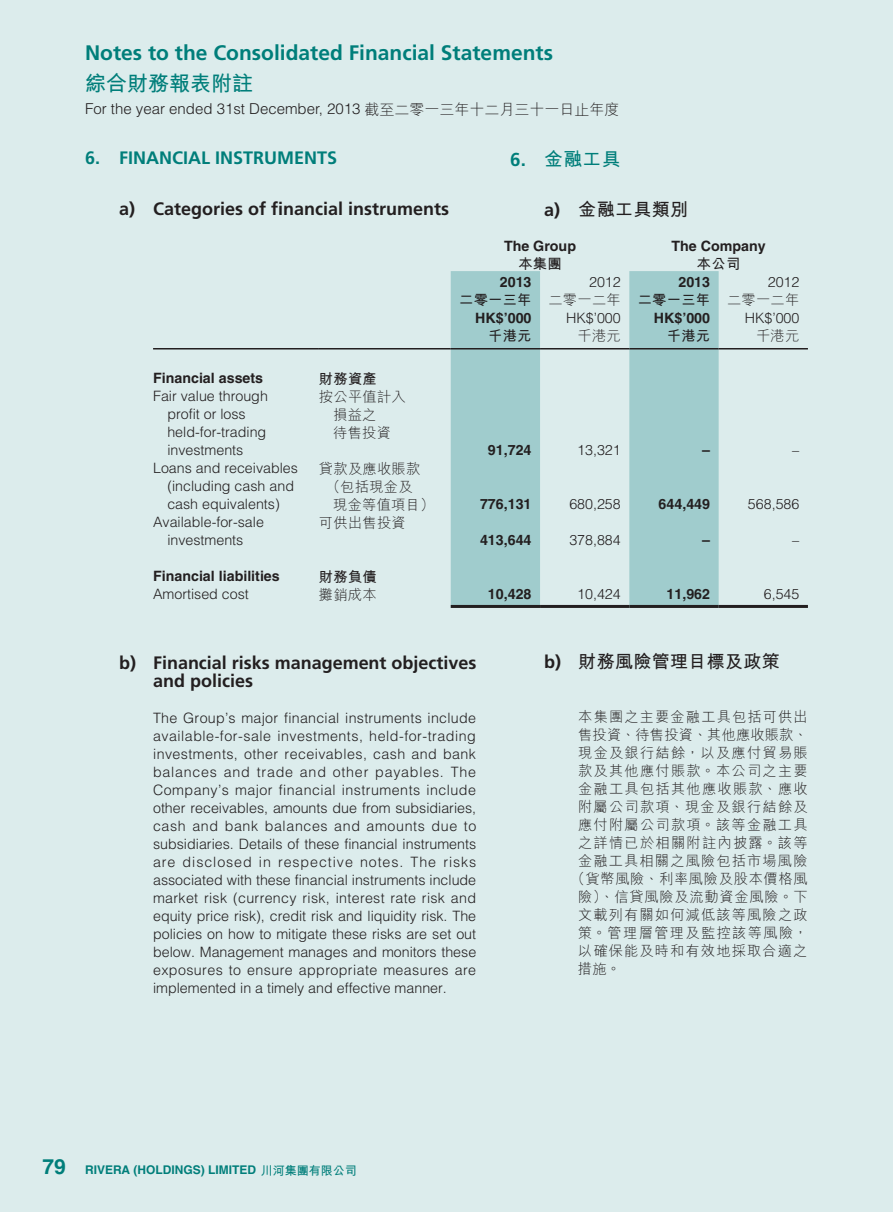
<style>
.page{position:relative;width:893px;height:1212px;background:#dcecec}
.page>*{position:absolute;margin:0;border:0;box-sizing:border-box;transform-origin:0 0}
.t1{font:700 21px "Frutiger LT Std";color:#007e7a}
.t2{font:700 21px "M Hei HK";color:#007e7a}
.t3{font:700 18.75px "M Hei HK";color:#007e7a}
.t4{font:700 18px/18px "Frutiger LT Std";color:#231f20}
.t5{font:700 18px "Frutiger LT Std";color:#007e7a}
.t6{font:700 18px "M Hei HK";letter-spacing:.02em;color:#231f20}
.t7{font:300 15px "Helvetica LT Std";color:#231f20}
.t8{font:300 14.25px/18px "Helvetica LT Std";color:#231f20}
.t9{font:300 14.25px "M Hei HK";letter-spacing:.08em;color:#231f20}
.t10{font:700 14.25px "Helvetica LT Std";color:#231f20}
.t11{font:700 14.25px "M Hei HK";letter-spacing:.02em;color:#231f20}
.t12{font:300 14.25px/18px "M Hei HK";letter-spacing:.02em;color:#231f20}
.t13{font:300 14.25px "M Hei HK";letter-spacing:.01em;color:#231f20}
.t14{font:300 14.25px "M Hei HK";letter-spacing:.045em;color:#231f20}
.t15{font:300 14.25px "M Hei HK";letter-spacing:.05em;color:#231f20}
.t16{font:700 12px "Helvetica LT Std";color:#007e7a}
.s1{font-family:"M Hei HK"}
.s2{font-family:"Frutiger LT Std"}
.s3{font-weight:300}
.s4{font-size:21px}
</style>
<div class="page">
<svg style="left:451px;top:271px;width:268px;height:334px;fill:#a0cccd"></svg>
<hr style="left:153px;top:348px;width:166px;height:1px;background:#231f20">
<hr style="left:319px;top:348px;width:132px;height:1px;background:#231f20">
<hr style="left:451px;top:348px;width:89px;height:1px;background:#231f20">
<hr style="left:540px;top:348px;width:89px;height:1px;background:#231f20">
<hr style="left:629px;top:348px;width:90px;height:1px;background:#231f20">
<hr style="left:719px;top:348px;width:89px;height:1px;background:#231f20">
<hr style="left:451px;top:605px;width:89px;height:3px;background:#231f20">
<hr style="left:540px;top:605px;width:89px;height:3px;background:#231f20">
<hr style="left:629px;top:605px;width:90px;height:3px;background:#231f20">
<hr style="left:719px;top:605px;width:89px;height:3px;background:#231f20">
<h1 class="t1" style="left:85px;top:40px;width:469px">Notes to the Consolidated Financial Statements</h1>
<h1 class="t2" style="left:85px;top:68px;width:169px">綜合財務報表附註</h1>
<p class="t7" style="left:85px;top:100px;width:536px">For the year ended 31st December, 2013 <span class="s1">截至二零一三年十二月三十一日止年度</span></p>
<p class="t5" style="left:85px;top:147px;width:254px">6. FINANCIAL INSTRUMENTS</p>
<p class="t4" style="left:119px;top:199px;width:332px">a) Categories of financial instruments</p>
<p class="t10" style="left:153px;top:369px;width:112px">Financial assets</p>
<p class="t11" style="left:319px;top:368px;width:59px">財務資產</p>
<p class="t8" style="left:167px;top:387px;width:102px;text-indent:-14px">Fair value through profit or loss held-for-trading investments</p>
<p class="t12" style="left:333px;top:387px;width:74px;text-indent:-14px">按公平值計入損益之<br>待售投資</p>
<h2 class="t3" style="left:510px;top:145px;width:112px"><span class="s2">6.</span> 金融工具</h2>
<p class="t6" style="left:544px;top:197px;width:145px"><span class="s2">a)</span> 金融工具類別</p>
<p class="t10" style="left:504px;top:237px;width:74px">The Group</p>
<p class="t10" style="left:671px;top:237px;width:96px">The Company</p>
<p class="t11" style="left:518px;top:254px;width:45px">本集團</p>
<p class="t11" style="left:697px;top:254px;width:45px">本公司</p>
<p class="t10" style="left:500px;top:273px;width:33px">2013</p>
<p class="t8" style="left:589px;top:272px;width:33px">2012</p>
<p class="t10" style="left:678px;top:273px;width:33px">2013</p>
<p class="t8" style="left:768px;top:272px;width:33px">2012</p>
<p class="t11" style="left:459px;top:290px;width:342px">二零一三年 <span class="s3">二零一二年</span> 二零一三年 <span class="s3">二零一二年</span></p>
<p class="t10" style="left:475px;top:309px;width:58px">HK$’000</p>
<p class="t8" style="left:566px;top:308px;width:56px">HK$’000</p>
<p class="t10" style="left:654px;top:309px;width:58px">HK$’000</p>
<p class="t8" style="left:745px;top:308px;width:56px">HK$’000</p>
<p class="t11" style="left:488px;top:326px;width:45px">千港元</p>
<p class="t9" style="left:577px;top:329px;width:45px">千港元</p>
<p class="t11" style="left:667px;top:326px;width:45px">千港元</p>
<p class="t9" style="left:756px;top:329px;width:45px">千港元</p>
<p class="t10" style="left:488px;top:441px;width:45px">91,724</p>
<p class="t8" style="left:577px;top:441px;width:45px">13,321</p>
<p class="t10" style="left:702px;top:441px;width:9px">–</p>
<p class="t8" style="left:792px;top:441px;width:9px">–</p>
<p class="t8" style="left:167px;top:459px;width:132px;text-indent:-14px">Loans and receivables (including cash and cash equivalents)</p>
<p class="t12" style="left:319px;top:459px;width:103px">貸款及應收賬款</p>
<p class="t9" style="left:326px;top:479px;width:88px">（包括現金及</p>
<p class="t9" style="left:333px;top:497px;width:103px">現金等值項目）</p>
<p class="t10" style="left:480px;top:495px;width:53px">776,131</p>
<p class="t8" style="left:569px;top:495px;width:53px">680,258</p>
<p class="t10" style="left:659px;top:495px;width:53px">644,449</p>
<p class="t8" style="left:748px;top:495px;width:53px">568,586</p>
<p class="t8" style="left:153px;top:513px;width:112px;text-align:center">Available-for-sale investments</p>
<p class="t9" style="left:319px;top:515px;width:88px">可供出售投資</p>
<p class="t10" style="left:480px;top:531px;width:53px">413,644</p>
<p class="t8" style="left:569px;top:531px;width:53px">378,884</p>
<p class="t10" style="left:702px;top:531px;width:9px">–</p>
<p class="t8" style="left:792px;top:531px;width:9px">–</p>
<p class="t10" style="left:153px;top:567px;width:128px">Financial liabilities</p>
<p class="t11" style="left:319px;top:566px;width:59px">財務負債</p>
<p class="t8" style="left:153px;top:585px;width:97px">Amortised cost</p>
<p class="t9" style="left:319px;top:587px;width:59px">攤銷成本</p>
<p class="t10" style="left:488px;top:585px;width:45px">10,428</p>
<p class="t8" style="left:577px;top:585px;width:45px">10,424</p>
<p class="t10" style="left:666px;top:585px;width:45px">11,962</p>
<p class="t8" style="left:764px;top:585px;width:37px">6,545</p>
<p class="t4" style="left:153px;top:654px;width:325px;text-indent:-34px">b) Financial risks management objectives and policies</p>
<p class="t8" style="left:153px;top:709px;width:325px;text-align:justify">The Group’s major financial instruments include available-for-sale investments, held-for-trading investments, other receivables, cash and bank balances and trade and other payables. The Company’s major financial instruments include other receivables, amounts due from subsidiaries, cash and bank balances and amounts due to subsidiaries. Details of these financial instruments are disclosed in respective notes. The risks associated with these financial instruments include market risk (currency risk, interest rate risk and equity price risk), credit risk and liquidity risk. The policies on how to mitigate these risks are set out below. Management manages and monitors these exposures to ensure appropriate measures are implemented in a timely and effective manner.</p>
<p class="t16" style="left:43px;top:1162px;width:316px"><span class="s4">79</span> RIVERA (HOLDINGS) LIMITED <span class="s1">川河集團有限公司</span></p>
<p class="t6" style="left:544px;top:648px;width:237px"><span class="s2">b)</span> 財務風險管理目標及政策</p>
<p class="t9" style="left:578px;top:709px;width:231px">本集團之主要金融工具包括可供出</p>
<p class="t13" style="left:578px;top:727px;width:231px">售投資、待售投資、其他應收賬款、</p>
<p class="t9" style="left:578px;top:745px;width:231px">現金及銀行結餘，以及應付貿易賬</p>
<p class="t9" style="left:578px;top:763px;width:231px">款及其他應付賬款。本公司之主要</p>
<p class="t9" style="left:578px;top:781px;width:231px">金融工具包括其他應收賬款、應收</p>
<p class="t9" style="left:578px;top:799px;width:231px">附屬公司款項、現金及銀行結餘及</p>
<p class="t9" style="left:578px;top:817px;width:231px">應付附屬公司款項。該等金融工具</p>
<p class="t9" style="left:578px;top:835px;width:231px">之詳情已於相關附註內披露。該等</p>
<p class="t9" style="left:578px;top:853px;width:231px">金融工具相關之風險包括市場風險</p>
<p class="t14" style="left:571px;top:871px;width:238px">（貨幣風險、利率風險及股本價格風</p>
<p class="t15" style="left:578px;top:889px;width:231px">險）、信貸風險及流動資金風險。下</p>
<p class="t9" style="left:578px;top:907px;width:231px">文載列有關如何減低該等風險之政</p>
<p class="t9" style="left:578px;top:925px;width:231px">策。管理層管理及監控該等風險，</p>
<p class="t9" style="left:578px;top:943px;width:231px">以確保能及時和有效地採取合適之</p>
<p class="t9" style="left:578px;top:961px;width:45px">措施。</p>
</div>
